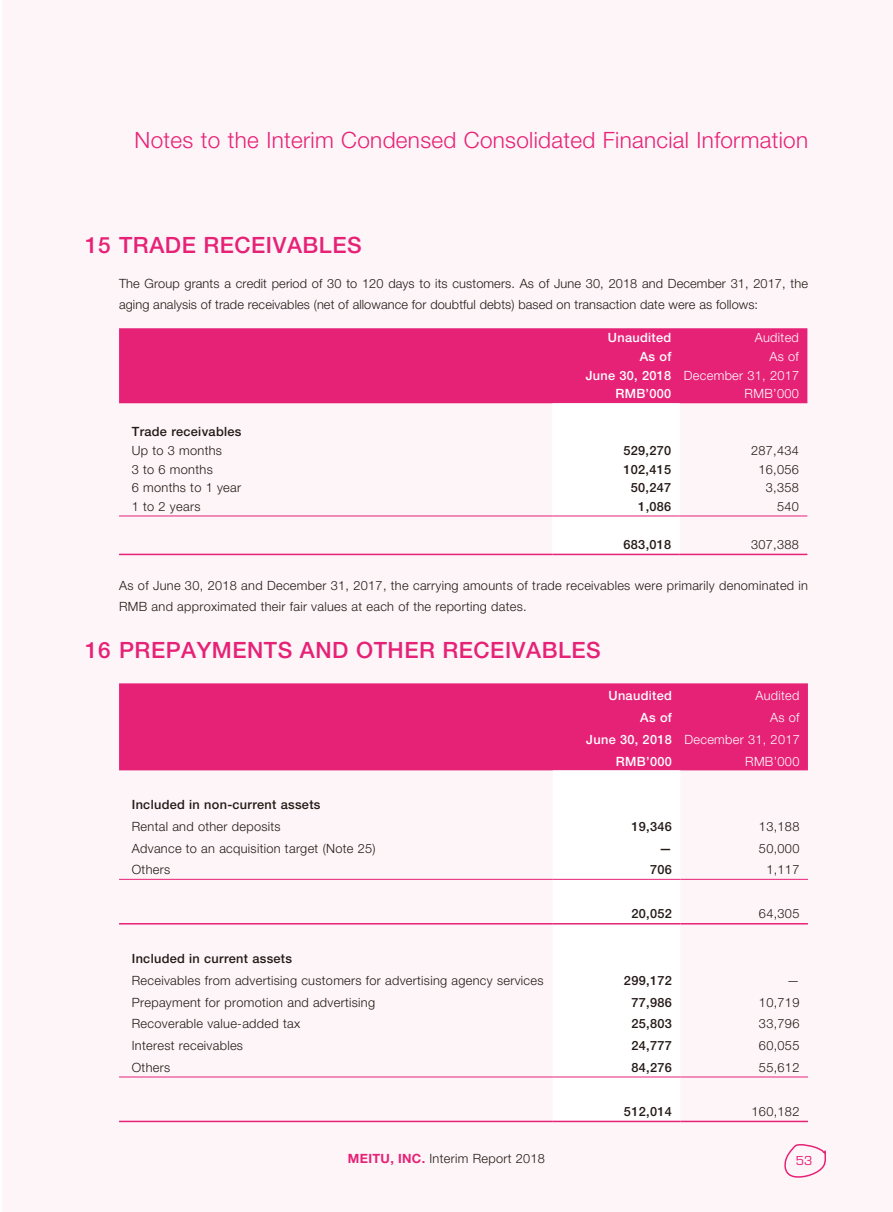
<style>
.page{position:relative;width:893px;height:1212px;background:#fff}
.page>*{position:absolute;margin:0;border:0;box-sizing:border-box;transform-origin:0 0}
.t1{font:300 22.5px "Helvetica Neue";letter-spacing:.015em;color:#e62277}
.t2{font:500 22.5px "Helvetica Neue";letter-spacing:.025em;color:#e62277}
.t3{font:300 12.75px/21px "Helvetica Neue";letter-spacing:.025em;color:#231916}
.t4{font:500 12.75px "Helvetica Neue";letter-spacing:.025em;color:#231916}
.t5{font:300 12.75px/18.8px "Helvetica Neue";letter-spacing:.025em;color:#fff;text-align:right}
.t6{font:500 12.75px/18.8px "Helvetica Neue";letter-spacing:.025em;color:#fff;text-align:right}
.t7{font:12px "Eurostile";color:#e62277}
.s1{font-weight:700;color:#e62277}
</style>
<div class="page">
<div style="left:2px;top:0;width:891px;height:1212px;background:#fef5f8"></div>
<svg style="left:784px;top:1144px;width:42px;height:34px"></svg>
<div style="left:119px;top:328px;width:688px;height:75px;background:#e62277"></div>
<div style="left:552px;top:403px;width:128px;height:151px;background:#fff"></div>
<hr style="left:119px;top:516px;width:433px;height:1px;background:#e62277">
<hr style="left:552px;top:516px;width:128px;height:1px;background:#e62277">
<hr style="left:680px;top:516px;width:127px;height:1px;background:#e62277">
<hr style="left:119px;top:554px;width:433px;height:1px;background:#e62277">
<hr style="left:552px;top:554px;width:128px;height:1px;background:#e62277">
<hr style="left:680px;top:554px;width:127px;height:1px;background:#e62277">
<div style="left:119px;top:683px;width:689px;height:87px;background:#e62277"></div>
<div style="left:553px;top:770px;width:127px;height:351px;background:#fff"></div>
<hr style="left:119px;top:923px;width:434px;height:1px;background:#e62277">
<hr style="left:553px;top:923px;width:127px;height:1px;background:#e62277">
<hr style="left:680px;top:923px;width:128px;height:1px;background:#e62277">
<hr style="left:119px;top:879px;width:434px;height:1px;background:#e62277">
<hr style="left:553px;top:879px;width:127px;height:1px;background:#e62277">
<hr style="left:680px;top:879px;width:128px;height:1px;background:#e62277">
<hr style="left:119px;top:1077px;width:434px;height:1px;background:#e62277">
<hr style="left:553px;top:1077px;width:127px;height:1px;background:#e62277">
<hr style="left:680px;top:1077px;width:128px;height:1px;background:#e62277">
<hr style="left:119px;top:1121px;width:434px;height:1px;background:#e62277">
<hr style="left:553px;top:1121px;width:127px;height:1px;background:#e62277">
<hr style="left:680px;top:1121px;width:128px;height:1px;background:#e62277">
<h1 class="t1" style="left:135px;top:127px;width:675px">Notes to the Interim Condensed Consolidated Financial Information</h1>
<h1 class="t2" style="left:85px;top:232px;width:278px">15 TRADE RECEIVABLES</h1>
<p class="t3" style="left:119px;top:272px;width:690px">The Group grants a credit period of 30 to 120 days to its customers. As of June 30, 2018 and December 31, 2017, the aging analysis of trade receivables (net of allowance for doubtful debts) based on transaction date were as follows:</p>
<p class="t6" style="left:586px;top:328px;width:87px">Unaudited<br>As of<br>June 30, 2018</p>
<p class="t5" style="left:684px;top:328px;width:117px">Audited<br>As of<br>December 31, 2017</p>
<p class="t6" style="left:615px;top:384px;width:57px">RMB’000</p>
<p class="t5" style="left:745px;top:384px;width:56px">RMB’000</p>
<p class="t4" style="left:132px;top:424px;width:111px">Trade receivables</p>
<p class="t3" style="left:132px;top:439px;width:92px">Up to 3 months</p>
<p class="t4" style="left:623px;top:443px;width:49px">529,270</p>
<p class="t3" style="left:751px;top:439px;width:49px">287,434</p>
<p class="t3" style="left:132px;top:458px;width:82px">3 to 6 months</p>
<p class="t4" style="left:623px;top:461px;width:49px">102,415</p>
<p class="t3" style="left:758px;top:458px;width:42px">16,056</p>
<p class="t3" style="left:132px;top:477px;width:111px">6 months to 1 year</p>
<p class="t4" style="left:631px;top:480px;width:42px">50,247</p>
<p class="t3" style="left:766px;top:477px;width:35px">3,358</p>
<p class="t3" style="left:132px;top:496px;width:70px">1 to 2 years</p>
<p class="t4" style="left:638px;top:499px;width:35px">1,086</p>
<p class="t3" style="left:777px;top:496px;width:23px">540</p>
<p class="t4" style="left:623px;top:537px;width:49px">683,018</p>
<p class="t3" style="left:751px;top:534px;width:49px">307,388</p>
<p class="t3" style="left:119px;top:575px;width:690px">As of June 30, 2018 and December 31, 2017, the carrying amounts of trade receivables were primarily denominated in<br>RMB and approximated their fair values at each of the reporting dates.</p>
<h1 class="t2" style="left:85px;top:636px;width:517px">16 PREPAYMENTS AND OTHER RECEIVABLES</h1>
<p class="t6" style="left:586px;top:685px;width:87px;line-height:21.8px">Unaudited<br>As of<br>June 30, 2018</p>
<p class="t5" style="left:684px;top:685px;width:117px;line-height:21.8px">Audited<br>As of<br>December 31, 2017</p>
<p class="t6" style="left:616px;top:751px;width:57px">RMB’000</p>
<p class="t5" style="left:745px;top:751px;width:56px">RMB’000</p>
<p class="t4" style="left:132px;top:797px;width:190px">Included in non-current assets</p>
<p class="t3" style="left:132px;top:815px;width:150px">Rental and other deposits</p>
<p class="t4" style="left:631px;top:819px;width:42px">19,346</p>
<p class="t3" style="left:759px;top:815px;width:42px">13,188</p>
<p class="t3" style="left:132px;top:837px;width:245px">Advance to an acquisition target (Note 25)</p>
<p class="t4" style="left:659px;top:840px;width:14px">—</p>
<p class="t3" style="left:759px;top:837px;width:42px">50,000</p>
<p class="t3" style="left:132px;top:859px;width:40px">Others</p>
<p class="t4" style="left:650px;top:862px;width:23px">706</p>
<p class="t3" style="left:766px;top:859px;width:35px">1,117</p>
<p class="t4" style="left:631px;top:906px;width:42px">20,052</p>
<p class="t3" style="left:759px;top:903px;width:42px">64,305</p>
<p class="t4" style="left:132px;top:951px;width:162px">Included in current assets</p>
<p class="t3" style="left:132px;top:970px;width:413px">Receivables from advertising customers for advertising agency services</p>
<p class="t4" style="left:624px;top:973px;width:49px">299,172</p>
<p class="t3" style="left:787px;top:970px;width:14px">—</p>
<p class="t3" style="left:132px;top:991px;width:245px">Prepayment for promotion and advertising</p>
<p class="t4" style="left:631px;top:994px;width:42px">77,986</p>
<p class="t3" style="left:759px;top:991px;width:42px">10,719</p>
<p class="t3" style="left:132px;top:1013px;width:170px">Recoverable value-added tax</p>
<p class="t4" style="left:631px;top:1016px;width:42px">25,803</p>
<p class="t3" style="left:759px;top:1013px;width:42px">33,796</p>
<p class="t3" style="left:132px;top:1035px;width:113px">Interest receivables</p>
<p class="t4" style="left:631px;top:1038px;width:42px">24,777</p>
<p class="t3" style="left:759px;top:1035px;width:42px">60,055</p>
<p class="t3" style="left:132px;top:1057px;width:40px">Others</p>
<p class="t4" style="left:631px;top:1060px;width:42px">84,276</p>
<p class="t3" style="left:759px;top:1057px;width:42px">55,612</p>
<p class="t4" style="left:624px;top:1104px;width:49px">512,014</p>
<p class="t3" style="left:751px;top:1100px;width:49px">160,182</p>
<p class="t3" style="left:348px;top:1148px;width:199px"><span class="s1">MEITU, INC.</span> Interim Report 2018</p>
<p class="t7" style="left:796px;top:1153px;width:18px">53</p>
</div>
